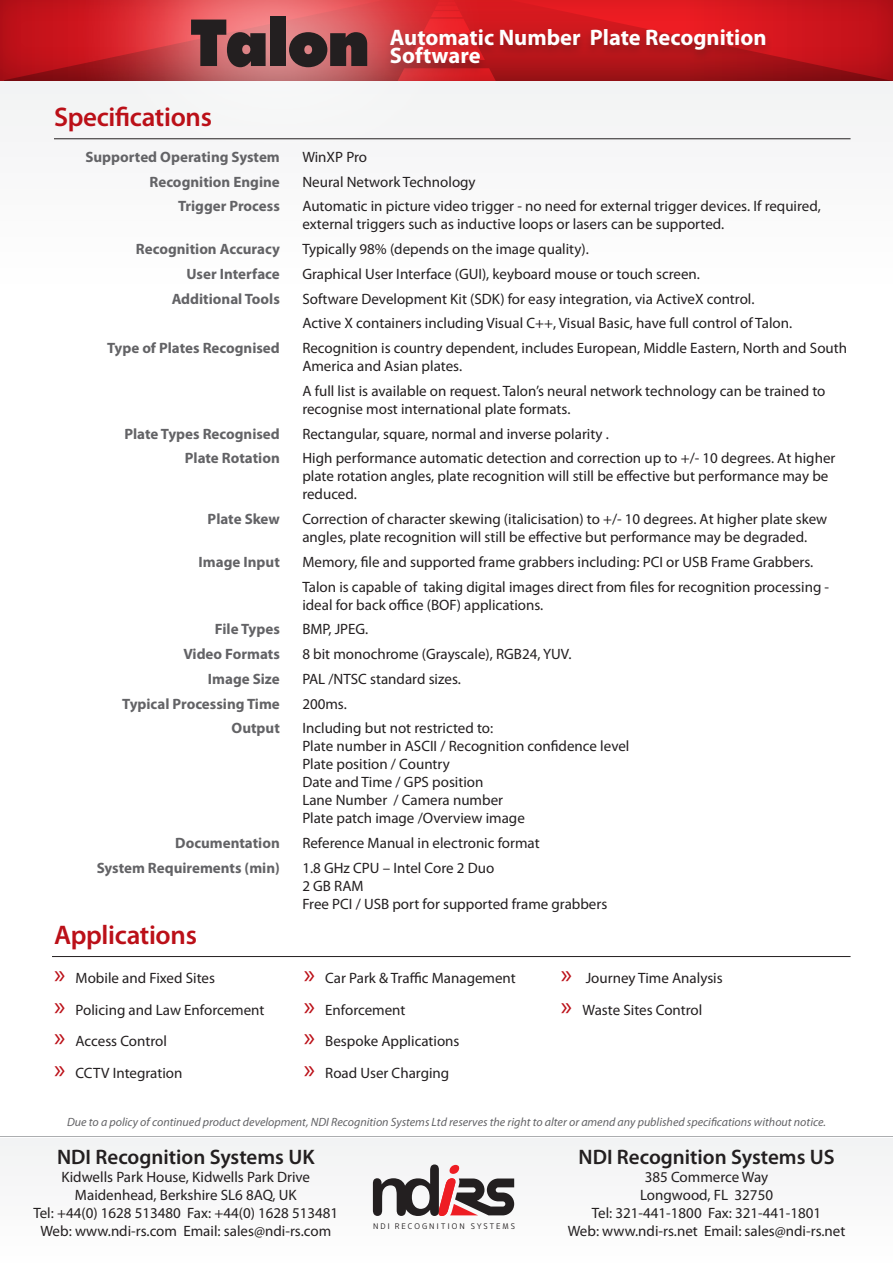
<style>
.page{position:relative;width:893px;height:1263px;background:#fff}
.page>*{position:absolute;margin:0;border:0;box-sizing:border-box;transform-origin:0 0}
.list_paragraph{font:600 27px "Myriad Pro";letter-spacing:-.01em;color:#bb1018}
.t1{font:700 22.5px/18px "Myriad Pro";color:#fff}
.t2{font:600 21px "Myriad Pro";color:#231f20}
.list_paragraph-2{font:15px/18px "Myriad Pro";color:#231f20}
.list_paragraph-3{font:700 15px "Myriad Pro";color:#636366}
.bullet_points{font:15px "Myriad Pro";color:#231f20}
.list_paragraph-4{font:italic 12px "Myriad Pro";color:#636366}
.t3{font:7.8px "mplus 2 c regular";letter-spacing:.24em;color:#231f20}
.s1{font-size:27px;color:#bb1018}
</style>
<div class="page">
<svg style="left:0;top:0;width:893px;height:81px;background:#c4141b"></svg>
<div style="left:0;top:81px;width:893px;height:220px;background:#f9f9f9"></div>
<div style="left:0;top:1138px;width:893px;height:74px;background:#f5f5f6"></div>
<svg style="left:373px;top:1164px;width:141px;height:52px"></svg>
<div style="left:383px;top:27px;width:390px;height:50px;background:#231f20;opacity:.33"></div>
<svg style="left:70px;top:0;width:420px;height:140px"></svg>
<svg style="left:191px;top:20px;width:75px;height:47px;background:#6b4042"></svg>
<div style="left:270px;top:17px;width:16px;height:49px;background:#231f20"></div>
<svg style="left:289px;top:32px;width:78px;height:35px;background:#4d3334"></svg>
<hr style="left:54px;top:138px;width:796px;height:1px;background:#231f20">
<hr style="left:52px;top:956px;width:798px;height:1px;background:#231f20">
<p class="list_paragraph" style="left:54px;top:99px;width:159px">Specifications</p>
<p class="t1" style="left:390px;top:28px;width:378px">Automatic Number Plate Recognition<br>Software</p>
<p class="list_paragraph-3" style="left:85px;top:147px;width:196px">Supported Operating System</p>
<p class="list_paragraph-2" style="left:302px;top:147px;width:66px">WinXP Pro</p>
<p class="list_paragraph-3" style="left:150px;top:172px;width:132px">Recognition Engine</p>
<p class="list_paragraph-2" style="left:302px;top:172px;width:175px">Neural Network Technology</p>
<p class="list_paragraph-3" style="left:178px;top:196px;width:103px">Trigger Process</p>
<p class="list_paragraph-2" style="left:302px;top:197px;width:520px">Automatic in picture video trigger - no need for external trigger devices. If required, external triggers such as inductive loops or lasers can be supported.</p>
<p class="list_paragraph-3" style="left:136px;top:239px;width:145px">Recognition Accuracy</p>
<p class="list_paragraph-2" style="left:302px;top:240px;width:288px">Typically 98% (depends on the image quality).</p>
<p class="list_paragraph-3" style="left:187px;top:264px;width:95px">User Interface</p>
<p class="list_paragraph-2" style="left:302px;top:264px;width:399px">Graphical User Interface (GUI), keyboard mouse or touch screen.</p>
<p class="list_paragraph-3" style="left:172px;top:289px;width:110px">Additional Tools</p>
<p class="list_paragraph-2" style="left:302px;top:289px;width:454px">Software Development Kit (SDK) for easy integration, via ActiveX control.</p>
<p class="list_paragraph-2" style="left:302px;top:314px;width:491px">Active X containers including Visual C++, Visual Basic, have full control of Talon.</p>
<p class="list_paragraph-3" style="left:107px;top:338px;width:174px">Type of Plates Recognised</p>
<p class="list_paragraph-2" style="left:302px;top:339px;width:546px">Recognition is country dependent, includes European, Middle Eastern, North and South<br>America and Asian plates.</p>
<p class="list_paragraph-2" style="left:302px;top:381px;width:525px">A full list is available on request. Talon’s neural network technology can be trained to recognise most international plate formats.</p>
<p class="list_paragraph-3" style="left:124px;top:424px;width:157px">Plate Types Recognised</p>
<p class="list_paragraph-2" style="left:302px;top:424px;width:308px">Rectangular, square, normal and inverse polarity .</p>
<p class="list_paragraph-3" style="left:185px;top:448px;width:96px">Plate Rotation</p>
<p class="list_paragraph-2" style="left:302px;top:449px;width:535px">High performance automatic detection and correction up to +/- 10 degrees. At higher plate rotation angles, plate recognition will still be effective but performance may be reduced.</p>
<p class="list_paragraph-3" style="left:208px;top:509px;width:74px">Plate Skew</p>
<p class="list_paragraph-2" style="left:302px;top:510px;width:526px">Correction of character skewing (italicisation) to +/- 10 degrees. At higher plate skew angles, plate recognition will still be effective but performance may be degraded.</p>
<p class="list_paragraph-3" style="left:199px;top:552px;width:83px">Image Input</p>
<p class="list_paragraph-2" style="left:302px;top:552px;width:512px">Memory, file and supported frame grabbers including: PCI or USB Frame Grabbers.</p>
<p class="list_paragraph-2" style="left:302px;top:577px;width:528px">Talon is capable of taking digital images direct from files for recognition processing - ideal for back office (BOF) applications.</p>
<p class="list_paragraph-3" style="left:215px;top:619px;width:66px">File Types</p>
<p class="list_paragraph-2" style="left:302px;top:620px;width:68px">BMP, JPEG.</p>
<p class="list_paragraph-3" style="left:183px;top:644px;width:98px">Video Formats</p>
<p class="list_paragraph-2" style="left:302px;top:645px;width:271px">8 bit monochrome (Grayscale), RGB24, YUV.</p>
<p class="list_paragraph-3" style="left:208px;top:669px;width:73px">Image Size</p>
<p class="list_paragraph-2" style="left:302px;top:669px;width:160px">PAL /NTSC standard sizes.</p>
<p class="list_paragraph-3" style="left:122px;top:694px;width:159px">Typical Processing Time</p>
<p class="list_paragraph-2" style="left:302px;top:694px;width:46px">200ms.</p>
<p class="list_paragraph-3" style="left:232px;top:718px;width:50px">Output</p>
<p class="list_paragraph-2" style="left:302px;top:719px;width:329px">Including but not restricted to:<br>Plate number in ASCII / Recognition confidence level Plate position / Country<br>Date and Time / GPS position<br>Lane Number / Camera number<br>Plate patch image /Overview image</p>
<p class="list_paragraph-3" style="left:175px;top:833px;width:106px">Documentation</p>
<p class="list_paragraph-2" style="left:302px;top:834px;width:239px">Reference Manual in electronic format</p>
<p class="list_paragraph-3" style="left:97px;top:858px;width:185px">System Requirements (min)</p>
<p class="list_paragraph-2" style="left:302px;top:858px;width:306px">1.8 GHz CPU – Intel Core 2 Duo<br>2 GB RAM<br>Free PCI / USB port for supported frame grabbers</p>
<p class="list_paragraph" style="left:54px;top:918px;width:144px">Applications</p>
<p class="bullet_points" style="left:54px;top:969px;width:162px"><span class="s1">»</span> Mobile and Fixed Sites</p>
<p class="bullet_points" style="left:54px;top:1000px;width:212px"><span class="s1">»</span> Policing and Law Enforcement</p>
<p class="bullet_points" style="left:54px;top:1032px;width:114px"><span class="s1">»</span> Access Control</p>
<p class="bullet_points" style="left:54px;top:1063px;width:130px"><span class="s1">»</span> CCTV Integration</p>
<p class="list_paragraph-4" style="left:67px;top:1115px;width:760px">Due to a policy of continued product development, NDI Recognition Systems Ltd reserves the right to alter or amend any published specifications without notice.</p>
<p class="bullet_points" style="left:304px;top:969px;width:214px"><span class="s1">»</span> Car Park &amp; Traffic Management</p>
<p class="bullet_points" style="left:304px;top:1000px;width:103px"><span class="s1">»</span> Enforcement</p>
<p class="bullet_points" style="left:304px;top:1032px;width:157px"><span class="s1">»</span> Bespoke Applications</p>
<p class="bullet_points" style="left:304px;top:1063px;width:147px"><span class="s1">»</span> Road User Charging</p>
<p class="bullet_points" style="left:561px;top:969px;width:163px"><span class="s1">»</span> Journey Time Analysis</p>
<p class="bullet_points" style="left:561px;top:1000px;width:143px"><span class="s1">»</span> Waste Sites Control</p>
<h3 class="t2" style="left:57px;top:1144px;width:259px">NDI Recognition Systems UK</h3>
<p class="list_paragraph-2" style="left:33px;top:1168px;width:306px;text-align:center">Kidwells Park House, Kidwells Park Drive Maidenhead, Berkshire SL6 8AQ, UK<br>Tel: +44(0) 1628 513480 Fax: +44(0) 1628 513481<br>Web: www.ndi-rs.com Email: sales@ndi-rs.com</p>
<p class="t3" style="left:373px;top:1222px;width:143px">NDI RECOGNITION SYSTEMS</p>
<h3 class="t2" style="left:578px;top:1144px;width:258px">NDI Recognition Systems US</h3>
<p class="list_paragraph-2" style="left:568px;top:1168px;width:279px;text-align:center">385 Commerce Way<br>Longwood, FL 32750<br>Tel: 321-441-1800 Fax: 321-441-1801<br>Web: www.ndi-rs.net Email: sales@ndi-rs.net</p>
</div>
